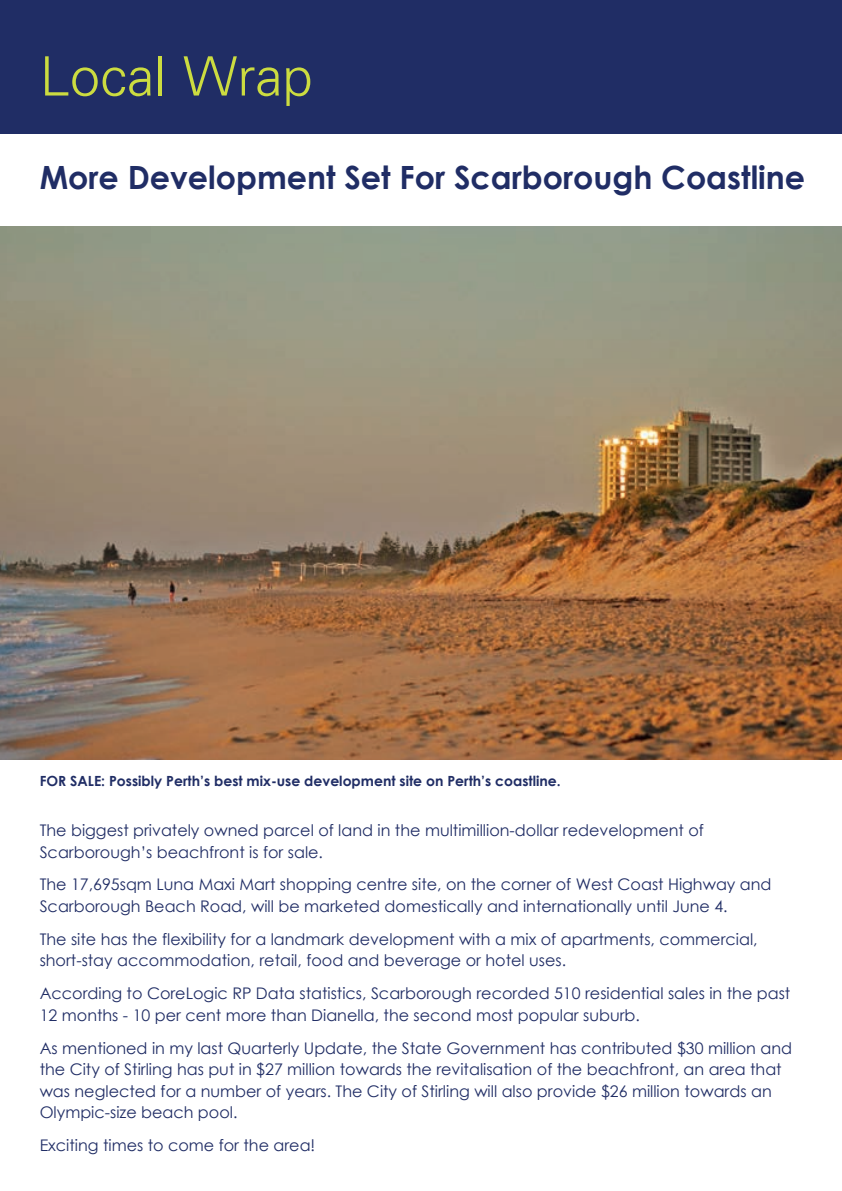
<style>
.page{position:relative;width:842px;height:1191px;background:#fff}
.page>*{position:absolute;margin:0;border:0;box-sizing:border-box;transform-origin:0 0}
.t1{font:300 54.4px "Univers";color:#ccdc40}
.t2{font:700 32px "Century Gothic";color:#202d65}
.t3{font:16px/21.6px "Century Gothic";color:#202d65}
.t4{font:700 14px "Century Gothic";color:#202d65}
</style>
<div class="page">
<div style="left:0;top:0;width:842px;height:133px;background:#202d65"></div>
<img style="left:0;top:227px;width:842px;height:533px">
<h1 class="t1" style="left:40px;top:43px;width:275px">Local Wrap</h1>
<h2 class="t2" style="left:40px;top:157px;width:767px">More Development Set For Scarborough Coastline</h2>
<p class="t4" style="left:40px;top:772px;width:523px">FOR SALE: Possibly Perth’s best mix-use development site on Perth’s coastline.</p>
<p class="t3" style="left:40px;top:819px;width:666px">The biggest privately owned parcel of land in the multimillion-dollar redevelopment of<br>Scarborough’s beachfront is for sale.</p>
<p class="t3" style="left:40px;top:873px;width:733px">The 17,695sqm Luna Maxi Mart shopping centre site, on the corner of West Coast Highway and<br>Scarborough Beach Road, will be marketed domestically and internationally until June 4.</p>
<p class="t3" style="left:40px;top:928px;width:719px">The site has the flexibility for a landmark development with a mix of apartments, commercial, short-stay accommodation, retail, food and beverage or hotel uses.</p>
<p class="t3" style="left:40px;top:982px;width:752px">According to CoreLogic RP Data statistics, Scarborough recorded 510 residential sales in the past<br>12 months - 10 per cent more than Dianella, the second most popular suburb.</p>
<p class="t3" style="left:40px;top:1037px;width:754px">As mentioned in my last Quarterly Update, the State Government has contributed $30 million and the City of Stirling has put in $27 million towards the revitalisation of the beachfront, an area that was neglected for a number of years. The City of Stirling will also provide $26 million towards an Olympic-size beach pool.</p>
<p class="t3" style="left:40px;top:1134px;width:277px">Exciting times to come for the area!</p>
</div>
